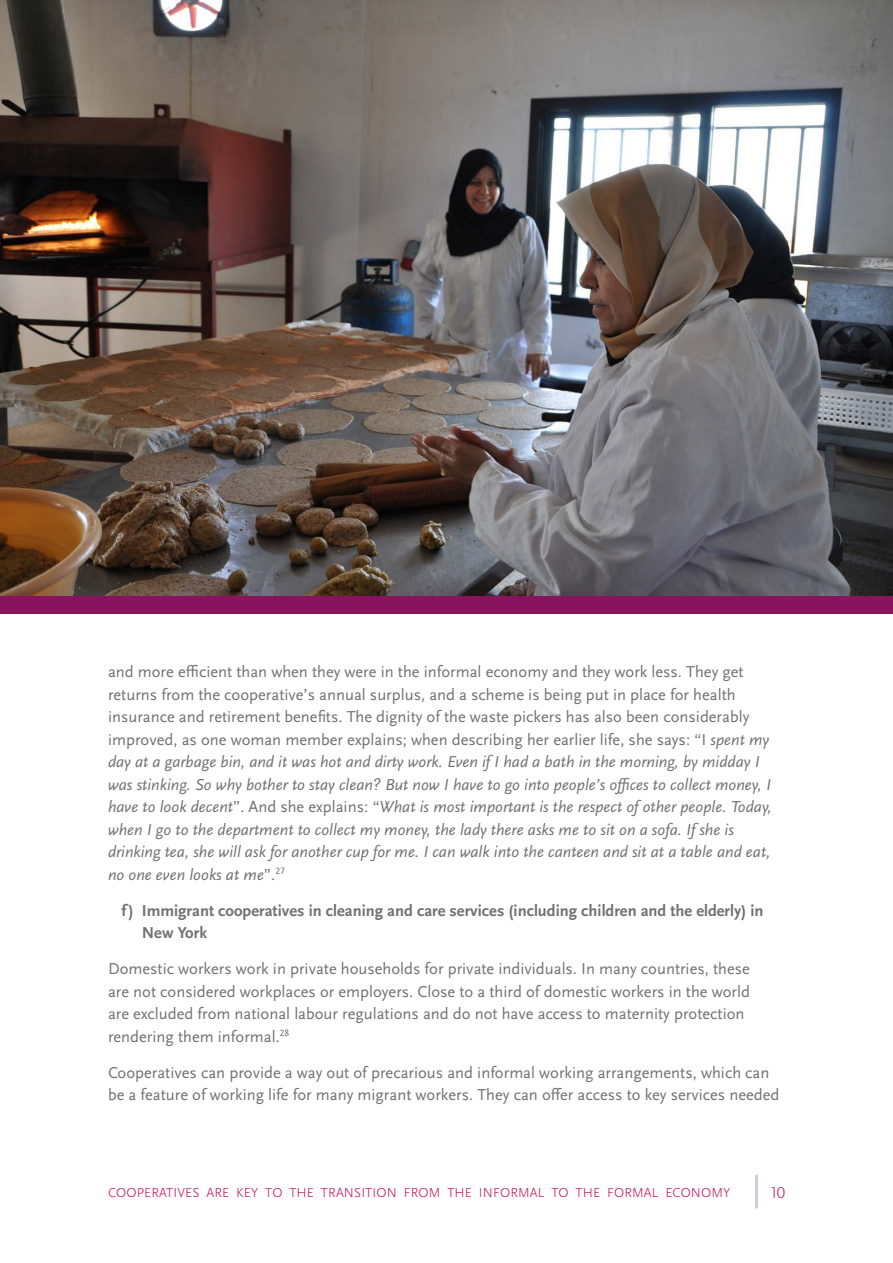
<style>
.page{position:relative;width:893px;height:1263px;background:#fff}
.page>*{position:absolute;margin:0;border:0;box-sizing:border-box;transform-origin:0 0}
.body_text{font:italic 16.5px/22.5px "Scala Sans Pro";color:#717074}
.body_text-2{font:16.5px/22.5px "Scala Sans Pro";color:#717074}
.t1{font:700 16.5px/22.5px "Scala Sans Pro";color:#717074}
.t2{font:300 16.5px "Scala Sans Pro";color:#c50750}
.t3{font:300 13.5px "Scala Sans Pro";letter-spacing:.01em;color:#c50750}
.s1{font-style:normal}
</style>
<div class="page">
<hr style="left:755px;top:1175px;width:3px;height:33px;background:#cdccd9">
<img style="left:0;top:0;width:893px;height:596px">
<div style="left:0;top:596px;width:893px;height:18px;background:#88145d"></div>
<p class="body_text" style="left:108px;top:660px;width:666px"><span class="s1">and more efficient than when they were in the informal economy and they work less. They get returns from the cooperative’s annual surplus, and a scheme is being put in place for health insurance and retirement benefits. The dignity of the waste pickers has also been considerably improved, as one woman member explains; when describing her earlier life, she says: “I</span> spent my day at a garbage bin, and it was hot and dirty work. Even if I had a bath in the morning, by midday I was stinking. So why bother to stay clean? But now I have to go into people’s offices to collect money, I have to look decent<span class="s1">”. And she explains: “</span>What is most important is the respect of other people. Today, when I go to the department to collect my money, the lady there asks me to sit on a sofa. If she is drinking tea, she will ask for another cup for me. I can walk into the canteen and sit at a table and eat, no one even looks at me<span class="s1">”.</span><sup>27</sup></p>
<p class="t1" style="left:142px;top:899px;width:623px;text-indent:-20px">f ) Immigrant cooperatives in cleaning and care services (including children and the elderly) in<br>New York</p>
<p class="body_text-2" style="left:108px;top:957px;width:643px">Domestic workers work in private households for private individuals. In many countries, these are not considered workplaces or employers. Close to a third of domestic workers in the world are excluded from national labour regulations and do not have access to maternity protection rendering them informal.<sup>28</sup></p>
<p class="body_text-2" style="left:108px;top:1061px;width:673px">Cooperatives can provide a way out of precarious and informal working arrangements, which can be a feature of working life for many migrant workers. They can offer access to key services needed</p>
<p class="t3" style="left:108px;top:1184px;width:624px">COOPERATIVES ARE KEY TO THE TRANSITION FROM THE INFORMAL TO THE FORMAL ECONOMY</p>
<p class="t2" style="left:771px;top:1183px;width:16px">10</p>
</div>
